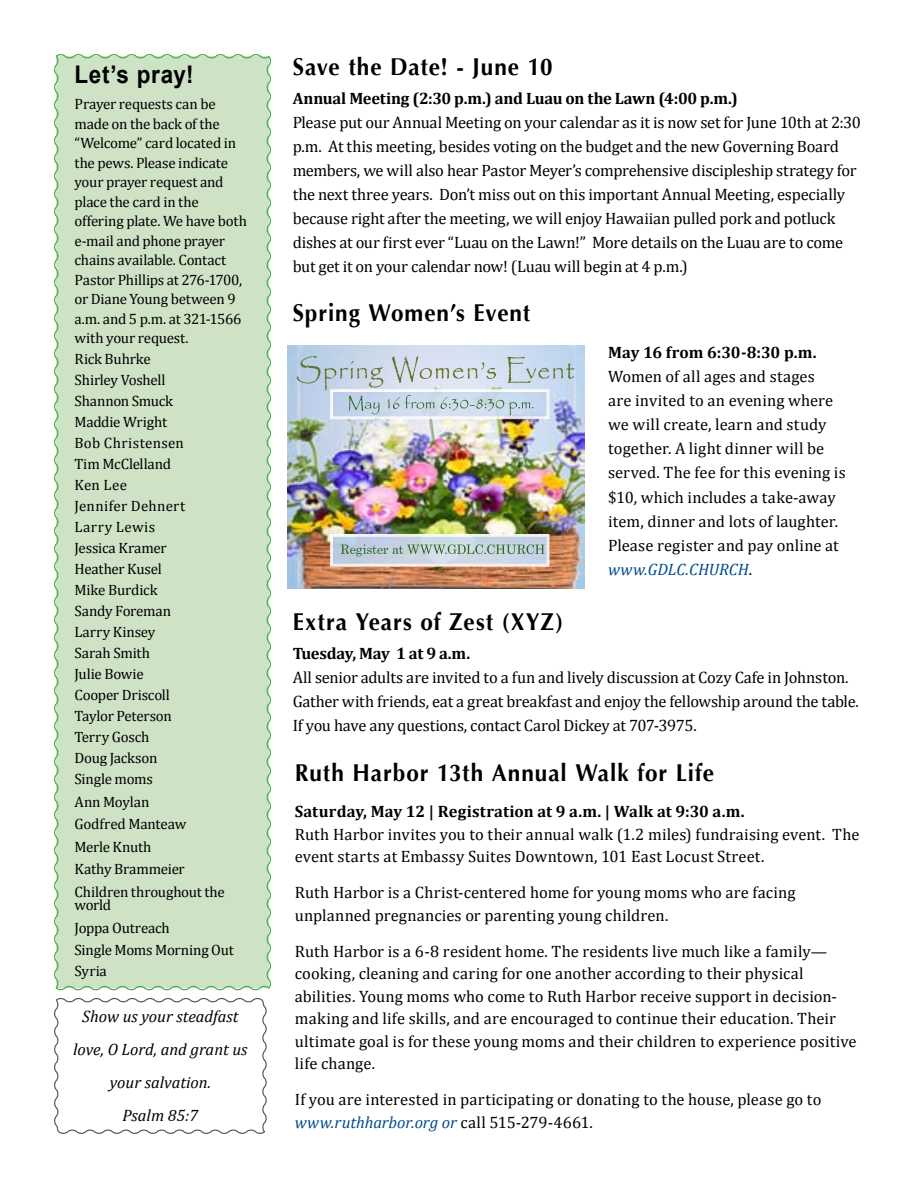
<style>
.page{position:relative;width:918px;height:1188px;background:#fff}
.page>*{position:absolute;margin:0;border:0;box-sizing:border-box;transform-origin:0 0}
.t1{font:700 24.3px "Optima";letter-spacing:.045em;color:#000;scale:.93 1}
.t2{font:700 24.3px "Arial";letter-spacing:.03em;color:#000;scale:.93 1}
.t3{font:16.5px/24px "Cambria";letter-spacing:-.005em;color:#000}
.t4{font:700 16.5px "Cambria";letter-spacing:-.01em;color:#000}
.t5{font:italic 16.5px/33px "Cambria";color:#000;text-align:center}
.t6{font:700 16.5px "Cambria";letter-spacing:.01em;color:#000}
.t7{font:15px/21px "Cambria";letter-spacing:-.015em;color:#000}
.s1{font-style:italic;color:#004b8d}
</style>
<div class="page">
<div style="left:54px;top:54px;width:217px;height:937px;background:#cee3c6"></div>
<svg style="left:54px;top:998px;width:213px;height:136px"></svg>
<img style="left:288px;top:346px;width:296px;height:243px">
<svg style="left:330px;top:534px;width:219px;height:32px;background:#c4d1d7"></svg>
<svg style="left:297px;top:356px;width:277px;height:63px;background:#c5d2df"></svg>
<h1 class="t2" style="left:75px;top:58px;width:130px">Let’s pray!</h1>
<p class="t7" style="left:75px;top:95px;width:174px;line-height:19.5px">Prayer requests can be made on the back of the “Welcome” card located in the pews. Please indicate your prayer request and place the card in the offering plate. We have both e-mail and phone prayer chains available. Contact<br>Pastor Phillips at 276-1700, or Diane Young between 9 a.m. and 5 p.m. at 321-1566 with your request.</p>
<p class="t7" style="left:75px;top:349px;width:112px">Rick Buhrke<br>Shirley Voshell<br>Shannon Smuck<br>Maddie Wright<br>Bob Christensen<br>Tim McClelland<br>Ken Lee<br>Jennifer Dehnert<br>Larry Lewis<br>Jessica Kramer<br>Heather Kusel<br>Mike Burdick<br>Sandy Foreman<br>Larry Kinsey<br>Sarah Smith<br>Julie Bowie<br>Cooper Driscoll<br>Taylor Peterson<br>Terry Gosch<br>Doug Jackson<br>Single moms</p>
<p class="t7" style="left:75px;top:791px;width:152px;line-height:22.5px">Ann Moylan<br>Godfred Manteaw<br>Merle Knuth<br>Kathy Brammeier<br>Children throughout the</p>
<p class="t7" style="left:75px;top:894px;width:161px;line-height:22.5px">world<br>Joppa Outreach<br>Single Moms Morning Out</p>
<p class="t7" style="left:75px;top:961px;width:34px">Syria</p>
<p class="t5" style="left:73px;top:999px;width:176px">Show us your steadfast love, O Lord, and grant us your salvation.<br>Psalm 85:7</p>
<h1 class="t1" style="left:293px;top:52px;width:281px">Save the Date! - June 10</h1>
<p class="t4" style="left:293px;top:87px;width:447px">Annual Meeting (2:30 p.m.) and Luau on the Lawn (4:00 p.m.)</p>
<p class="t3" style="left:293px;top:110px;width:570px">Please put our Annual Meeting on your calendar as it is now set for June 10th at 2:30 p.m. At this meeting, besides voting on the budget and the new Governing Board members, we will also hear Pastor Meyer’s comprehensive discipleship strategy for the next three years. Don’t miss out on this important Annual Meeting, especially because right after the meeting, we will enjoy Hawaiian pulled pork and potluck dishes at our first ever “Luau on the Lawn!” More details on the Luau are to come but get it on your calendar now! (Luau will begin at 4 p.m.)</p>
<h1 class="t1" style="left:293px;top:299px;width:257px">Spring Women’s Event</h1>
<p class="t4" style="left:608px;top:341px;width:210px">May 16 from 6:30-8:30 p.m.</p>
<p class="t3" style="left:608px;top:365px;width:239px">Women of all ages and stages<br>are invited to an evening where we will create, learn and study together. A light dinner will be served. The fee for this evening is $10, which includes a take-away item, dinner and lots of laughter.<br>Please register and pay online at <span class="s1">www.GDLC.CHURCH</span>.</p>
<h1 class="t1" style="left:293px;top:607px;width:292px">Extra Years of Zest (XYZ)</h1>
<p class="t4" style="left:293px;top:642px;width:179px">Tuesday, May 1 at 9 a.m.</p>
<p class="t3" style="left:293px;top:665px;width:568px">All senior adults are invited to a fun and lively discussion at Cozy Cafe in Johnston.<br>Gather with friends, eat a great breakfast and enjoy the fellowship around the table.<br>If you have any questions, contact Carol Dickey at 707-3975.</p>
<h1 class="t1" style="left:295px;top:759px;width:452px">Ruth Harbor 13th Annual Walk for Life</h1>
<p class="t6" style="left:295px;top:800px;width:451px">Saturday, May 12 | Registration at 9 a.m. | Walk at 9:30 a.m.</p>
<p class="t3" style="left:295px;top:823px;width:566px;line-height:22.5px">Ruth Harbor invites you to their annual walk (1.2 miles) fundraising event. The event starts at Embassy Suites Downtown, 101 East Locust Street.</p>
<p class="t3" style="left:295px;top:881px;width:502px;line-height:22.5px">Ruth Harbor is a Christ-centered home for young moms who are facing unplanned pregnancies or parenting young children.</p>
<p class="t3" style="left:295px;top:940px;width:563px;line-height:22.5px">Ruth Harbor is a 6-8 resident home. The residents live much like a family— cooking, cleaning and caring for one another according to their physical abilities. Young moms who come to Ruth Harbor receive support in decision&shy;making and life skills, and are encouraged to continue their education. Their ultimate goal is for these young moms and their children to experience positive life change.</p>
<p class="t3" style="left:295px;top:1088px;width:528px;line-height:22.5px">If you are interested in participating or donating to the house, please go to <span class="s1">www.ruthharbor.org or</span> call 515-279-4661.</p>
</div>
